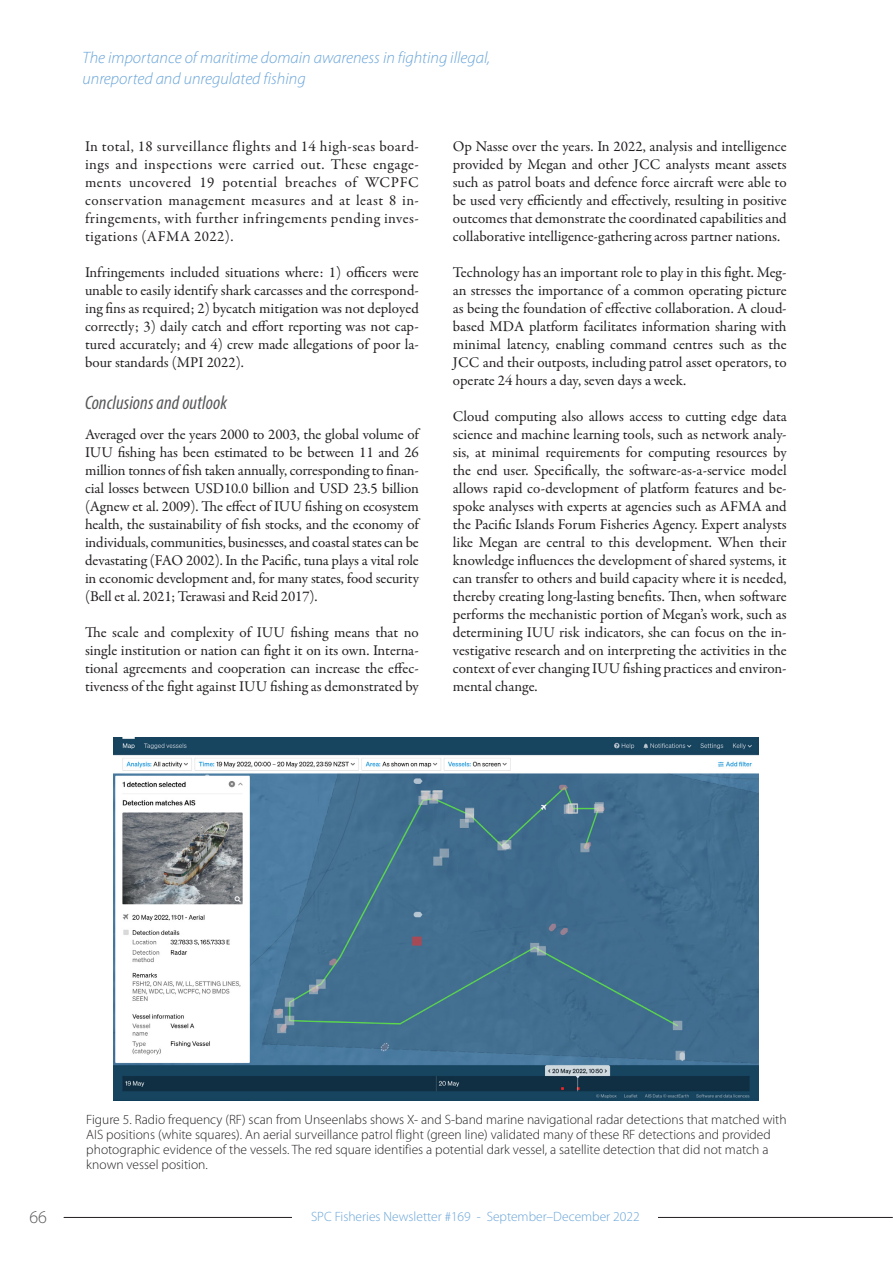
<style>
.page{position:relative;width:893px;height:1263px;background:#fff}
.page>*{position:absolute;margin:0;border:0;box-sizing:border-box;transform-origin:0 0}
.heading_2{font:italic condensed 19.5px "Myriad Pro";letter-spacing:.005em;color:#57585a}
.t1{font:300 18px "Myriad Pro";color:#57585a}
.Title_feature{font:italic 300 16.5px/21px "Myriad Pro";color:#68a4d8}
.t2{font:15px/18px "Garamond Premr Pro";letter-spacing:-.005em;color:#231f20;text-align:justify}
.caption_Figure{font:300 13.5px/15px "Myriad Pro";color:#231f20}
.t3{font:300 13.5px "Myriad Pro";color:#68a4d8}
</style>
<div class="page">
<hr style="left:64px;top:1217px;width:828px;height:1px;background:#231f20">
<div style="left:292px;top:1210px;width:366px;height:20px;background:#fff"></div>
<img style="left:113px;top:738px;width:646px;height:362px">
<p class="Title_feature" style="left:82px;top:47px;width:409px">The importance of maritime domain awareness in fighting illegal, unreported and unregulated fishing</p>
<p class="t2" style="left:85px;top:138px;width:335px">In total, 18 surveillance flights and 14 high-seas board&shy;ings and inspections were carried out. These engage&shy;ments uncovered 19 potential breaches of WCPFC conservation management measures and at least 8 in&shy;fringements, with further infringements pending inves&shy;tigations (AFMA 2022).</p>
<p class="t2" style="left:85px;top:264px;width:335px">Infringements included situations where: 1) officers were unable to easily identify shark carcasses and the correspond&shy;ing fins as required; 2) bycatch mitigation was not deployed correctly; 3) daily catch and effort reporting was not cap&shy;tured accurately; and 4) crew made allegations of poor la&shy;bour standards (MPI 2022).</p>
<p class="heading_2" style="left:85px;top:391px;width:144px">Conclusions and outlook</p>
<p class="t2" style="left:85px;top:426px;width:335px">Averaged over the years 2000 to 2003, the global volume of IUU fishing has been estimated to be between 11 and 26 million tonnes of fish taken annually, corresponding to finan&shy;cial losses between USD10.0 billion and USD 23.5 billion (Agnew et al. 2009). The effect of IUU fishing on ecosystem health, the sustainability of fish stocks, and the economy of individuals, communities, businesses, and coastal states can be devastating (FAO 2002). In the Pacific, tuna plays a vital role in economic development and, for many states, food security (Bell et al. 2021; Terawasi and Reid 2017).</p>
<p class="t2" style="left:85px;top:624px;width:335px">The scale and complexity of IUU fishing means that no single institution or nation can fight it on its own. Interna&shy;tional agreements and cooperation can increase the effec&shy;tiveness of the fight against IUU fishing as demonstrated by</p>
<p class="t2" style="left:453px;top:138px;width:335px">Op Nasse over the years. In 2022, analysis and intelligence provided by Megan and other JCC analysts meant assets such as patrol boats and defence force aircraft were able to be used very efficiently and effectively, resulting in positive outcomes that demonstrate the coordinated capabilities and collaborative intelligence-gathering across partner nations.</p>
<p class="t2" style="left:453px;top:264px;width:335px">Technology has an important role to play in this fight. Meg&shy;an stresses the importance of a common operating picture as being the foundation of effective collaboration. A cloud&shy;based MDA platform facilitates information sharing with minimal latency, enabling command centres such as the JCC and their outposts, including patrol asset operators, to operate 24 hours a day, seven days a week.</p>
<p class="t2" style="left:453px;top:408px;width:335px">Cloud computing also allows access to cutting edge data science and machine learning tools, such as network analy&shy;sis, at minimal requirements for computing resources by the end user. Specifically, the software-as-a-service model allows rapid co-development of platform features and be&shy;spoke analyses with experts at agencies such as AFMA and the Pacific Islands Forum Fisheries Agency. Expert analysts like Megan are central to this development. When their knowledge influences the development of shared systems, it can transfer to others and build capacity where it is needed, thereby creating long-lasting benefits. Then, when software performs the mechanistic portion of Megan’s work, such as determining IUU risk indicators, she can focus on the in&shy;vestigative research and on interpreting the activities in the context of ever changing IUU fishing practices and environ&shy;mental change.</p>
<p class="caption_Figure" style="left:86px;top:1112px;width:702px">Figure 5. Radio frequency (RF) scan from Unseenlabs shows X- and S-band marine navigational radar detections that matched with AIS positions (white squares). An aerial surveillance patrol flight (green line) validated many of these RF detections and provided photographic evidence of the vessels. The red square identifies a potential dark vessel, a satellite detection that did not match a known vessel position.</p>
<p class="t1" style="left:29px;top:1206px;width:19px">66</p>
<p class="t3" style="left:311px;top:1208px;width:330px">SPC Fisheries Newsletter #169 - September–December 2022</p>
</div>
